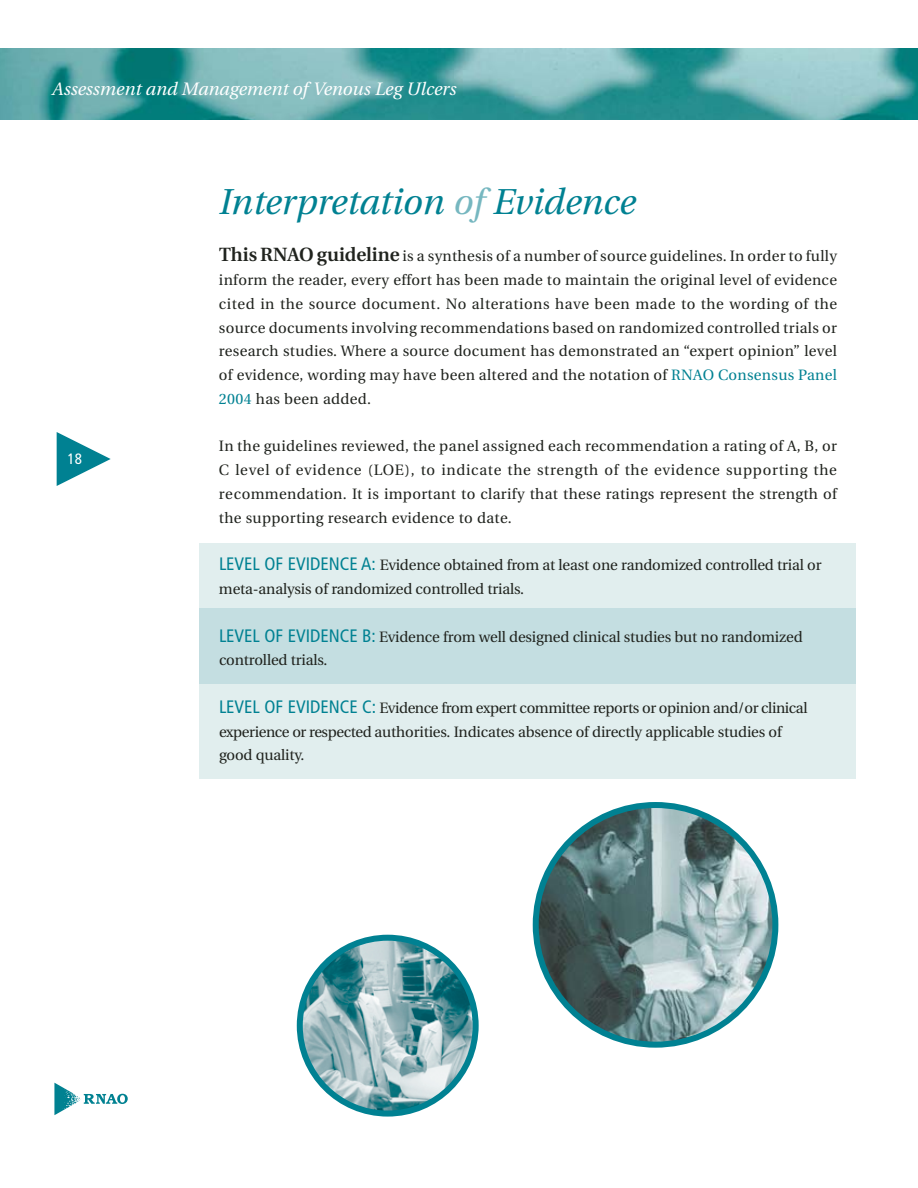
<style>
.page{position:relative;width:918px;height:1188px;background:#fff}
.page>*{position:absolute;margin:0;border:0;box-sizing:border-box;transform-origin:0 0}
.t1{font:italic 36px "Utopia";color:#008192}
.t2{font:italic 18px "Utopia";color:#fff}
.t3{font:15px/23.7px "Utopia";letter-spacing:-.01em;color:#20231e}
.t4{font:condensed 15px "Frutiger";color:#fff}
.s1{color:#76b7c0}
.s2{font-weight:600;font-size:19.2px}
.s3{color:#008192}
.s4{font-family:"Frutiger";font-stretch:condensed;font-size:18px;color:#008192}
</style>
<div class="page">
<img style="left:0;top:49px;width:918px;height:70px">
<div style="left:200px;top:543px;width:656px;height:235px;background:#e1eeee"></div>
<div style="left:200px;top:609px;width:656px;height:75px;background:#c4dee1"></div>
<svg style="left:533px;top:802px;width:245px;height:246px"></svg>
<svg style="left:297px;top:935px;width:182px;height:182px"></svg>
<svg style="left:57px;top:432px;width:54px;height:54px"></svg>
<svg style="left:54px;top:1083px;width:73px;height:32px"></svg>
<p class="t2" style="left:52px;top:82px;width:406px">Assessment and Management of Venous Leg Ulcers</p>
<p class="t4" style="left:68px;top:453px;width:16px">18</p>
<h1 class="t1" style="left:219px;top:187px;width:418px">Interpretation <span class="s1">of</span> Evidence</h1>
<p class="t3" style="left:219px;top:246px;width:620px;text-align:justify"><span class="s2">This RNAO guideline</span> is a synthesis of a number of source guidelines. In order to fully inform the reader, every effort has been made to maintain the original level of evidence cited in the source document. No alterations have been made to the wording of the source documents involving recommendations based on randomized controlled trials or research studies. Where a source document has demonstrated an “expert opinion” level of evidence, wording may have been altered and the notation of <span class="s3">RNAO Consensus Panel 2004</span> has been added.</p>
<p class="t3" style="left:219px;top:436px;width:620px;text-align:justify">In the guidelines reviewed, the panel assigned each recommendation a rating of A, B, or C level of evidence (LOE), to indicate the strength of the evidence supporting the recommendation. It is important to clarify that these ratings represent the strength of the supporting research evidence to date.</p>
<p class="t3" style="left:219px;top:555px;width:604px"><span class="s4">LEVEL OF EVIDENCE A:</span> Evidence obtained from at least one randomized controlled trial or meta-analysis of randomized controlled trials.</p>
<p class="t3" style="left:219px;top:626px;width:585px"><span class="s4">LEVEL OF EVIDENCE B:</span> Evidence from well designed clinical studies but no randomized controlled trials.</p>
<p class="t3" style="left:219px;top:697px;width:590px"><span class="s4">LEVEL OF EVIDENCE C:</span> Evidence from expert committee reports or opinion and/or clinical experience or respected authorities. Indicates absence of directly applicable studies of good quality.</p>
</div>
